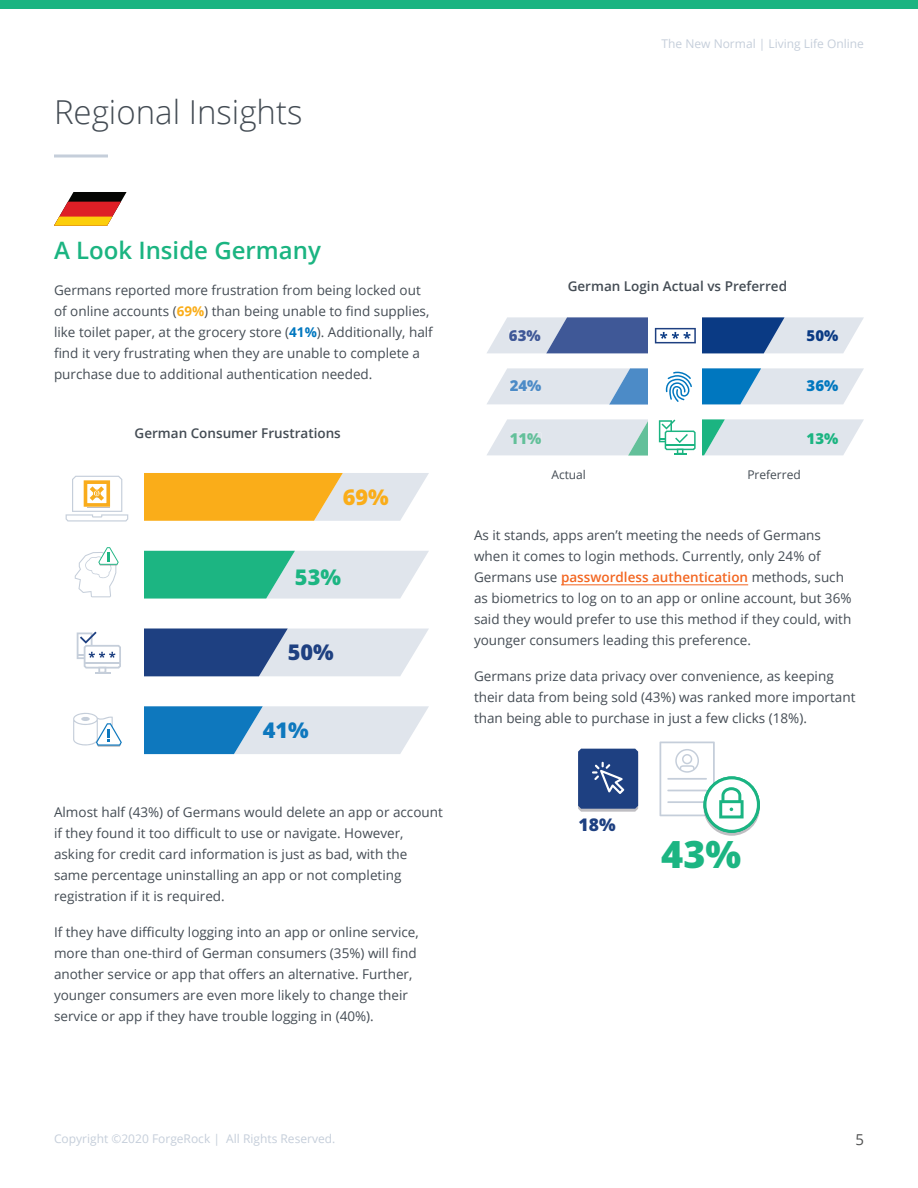
<style>
.page{position:relative;width:918px;height:1188px;background:#fff}
.page>*{position:absolute;margin:0;border:0;box-sizing:border-box;transform-origin:0 0}
.t1{font:800 37.8px "Open Sans";color:#1cb582}
.t2{font:300 33px "Open Sans";color:#444c54}
.t3{font:600 24px "Open Sans";color:#1bb481}
.t4{font:800 21.75px "Open Sans";color:#1e4081}
.t5{font:800 21.75px "Open Sans";color:#1cb582}
.t6{font:800 21.75px "Open Sans";color:#faad19}
.t7{font:800 21.75px "Open Sans";color:#0e78be}
.t8{font:800 17.55px "Open Sans";color:#1e4081}
.t9{font:800 15px "Open Sans";color:#3f5897}
.t10{font:800 15px "Open Sans";color:#4c8bc7}
.t11{font:800 15px "Open Sans";color:#63c09a}
.t12{font:800 15px "Open Sans";color:#0a3a84}
.t13{font:800 15px "Open Sans";color:#0077bf}
.t14{font:800 15px "Open Sans";color:#1bb481}
.t15{font:15px "Open Sans";color:#505151}
.t16{font:13.5px/21px "Open Sans";color:#444c54}
.t17{font:600 13.5px "Open Sans";color:#444c54}
.t18{font:12px "Open Sans";color:#c5ceda}
.t19{font:12px "Open Sans";color:#444c54}
.s1{font-weight:700;color:#faad19}
.s2{font-weight:700;color:#0077bf}
.s3{font-weight:600;color:#f36621}
</style>
<div class="page">
<hr style="left:561px;top:584px;width:187px;height:1px;background:#f36621">
<svg style="left:54px;top:192px;width:73px;height:34px"></svg>
<svg style="left:54px;top:154px;width:54px;height:4px"></svg>
<div style="left:0;top:0;width:918px;height:9px;background:#1bb481"></div>
<svg style="left:73px;top:706px;width:356px;height:48px"></svg>
<svg style="left:66px;top:473px;width:363px;height:49px"></svg>
<svg style="left:74px;top:547px;width:355px;height:52px"></svg>
<svg style="left:76px;top:629px;width:353px;height:47px"></svg>
<svg style="left:487px;top:368px;width:377px;height:36px"></svg>
<svg style="left:487px;top:317px;width:377px;height:36px"></svg>
<div style="left:510px;top:330px;width:31px;height:11px;background:#e0e5ec"></div>
<div style="left:510px;top:380px;width:31px;height:11px;background:#e0e5ec"></div>
<svg style="left:487px;top:419px;width:377px;height:36px"></svg>
<div style="left:578px;top:752px;width:60px;height:60px;background:#bfbec2;border-radius:3px"></div>
<div style="left:578px;top:749px;width:60px;height:60px;background:#1e4081;border-radius:3px"></div>
<svg style="left:660px;top:742px;width:100px;height:94px"></svg>
<svg style="left:592px;top:762px;width:32px;height:32px"></svg>
<p class="t2" style="left:54px;top:90px;width:250px">Regional Insights</p>
<p class="t18" style="left:662px;top:36px;width:204px">The New Normal | Living Life Online</p>
<p class="t3" style="left:54px;top:234px;width:268px">A Look Inside Germany</p>
<p class="t16" style="left:54px;top:279px;width:380px">Germans reported more frustration from being locked out of online accounts (<span class="s1">69%</span>) than being unable to find supplies, like toilet paper, at the grocery store (<span class="s2">41%</span>). Additionally, half find it very frustrating when they are unable to complete a purchase due to additional authentication needed.</p>
<p class="t17" style="left:135px;top:424px;width:208px">German Consumer Frustrations</p>
<p class="t6" style="left:343px;top:480px;width:48px">69%</p>
<p class="t5" style="left:295px;top:560px;width:48px">53%</p>
<p class="t4" style="left:288px;top:635px;width:48px">50%</p>
<p class="t7" style="left:263px;top:713px;width:48px">41%</p>
<p class="t16" style="left:54px;top:801px;width:390px">Almost half (43%) of Germans would delete an app or account if they found it too difficult to use or navigate. However, asking for credit card information is just as bad, with the same percentage uninstalling an app or not completing registration if it is required.</p>
<p class="t16" style="left:54px;top:921px;width:366px">If they have difficulty logging into an app or online service, more than one-third of German consumers (35%) will find another service or app that offers an alternative. Further, younger consumers are even more likely to change their service or app if they have trouble logging in (40%).</p>
<p class="t9" style="left:509px;top:324px;width:33px">63%</p>
<p class="t10" style="left:510px;top:374px;width:33px">24%</p>
<p class="t17" style="left:568px;top:277px;width:221px">German Login Actual vs Preferred</p>
<p class="t12" style="left:807px;top:324px;width:33px">50%</p>
<p class="t13" style="left:807px;top:374px;width:33px">36%</p>
<p class="t11" style="left:510px;top:427px;width:33px">11%</p>
<p class="t14" style="left:807px;top:427px;width:33px">13%</p>
<p class="t19" style="left:551px;top:466px;width:36px">Actual</p>
<p class="t19" style="left:747px;top:466px;width:55px">Preferred</p>
<p class="t16" style="left:474px;top:524px;width:379px">As it stands, apps aren’t meeting the needs of Germans when it comes to login methods. Currently, only 24% of Germans use <span class="s3">passwordless authentication</span> methods, such as biometrics to log on to an app or online account, but 36% said they would prefer to use this method if they could, with younger consumers leading this preference.</p>
<p class="t16" style="left:474px;top:665px;width:383px">Germans prize data privacy over convenience, as keeping their data from being sold (43%) was ranked more important than being able to purchase in just a few clicks (18%).</p>
<p class="t8" style="left:579px;top:812px;width:39px">18%</p>
<p class="t1" style="left:661px;top:826px;width:81px">43%</p>
<p class="t18" style="left:54px;top:1131px;width:283px">Copyright ©2020 ForgeRock | All Rights Reserved.</p>
<p class="t15" style="left:855px;top:1130px;width:10px">5</p>
</div>
